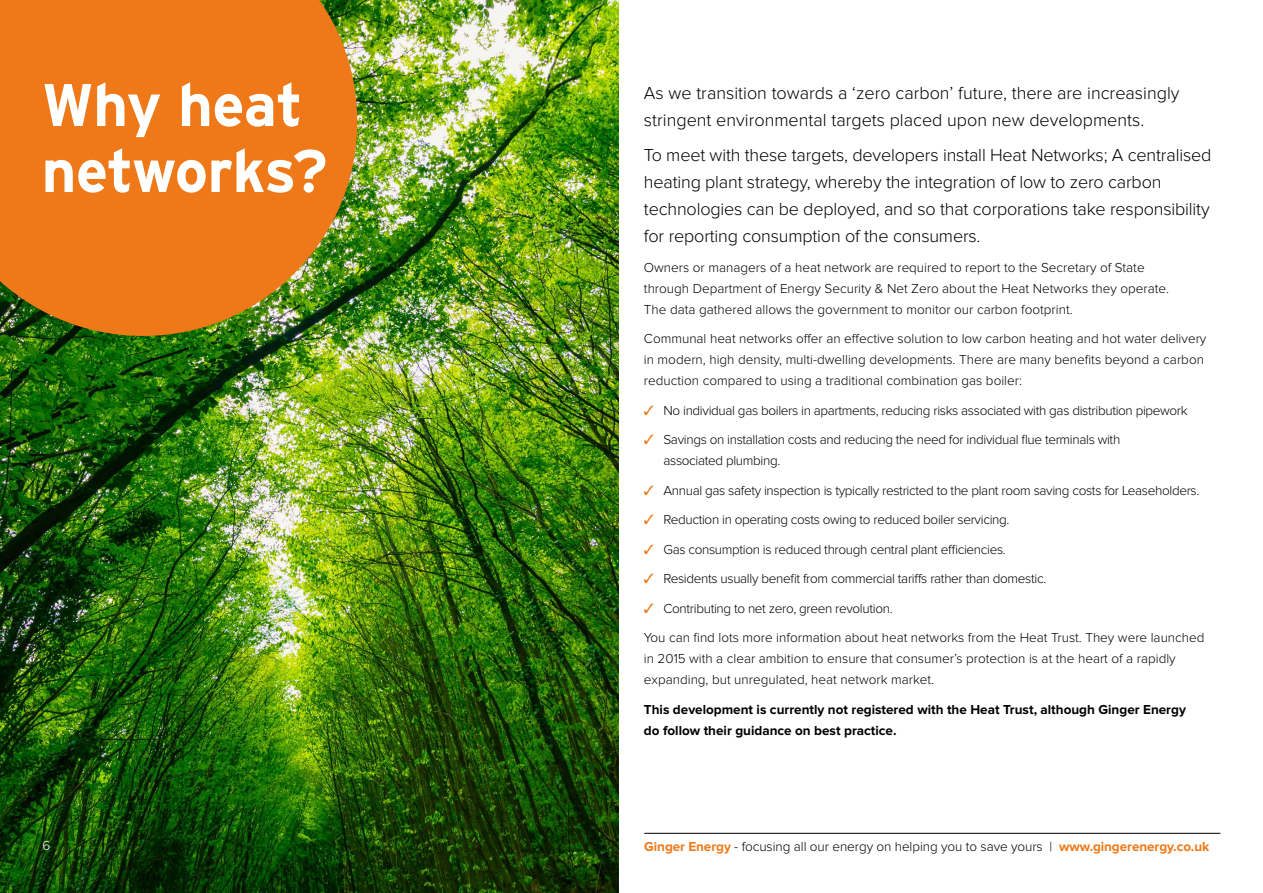
<style>
.page{position:relative;width:1263px;height:893px;background:#fff}
.page>*{position:absolute;margin:0;border:0;box-sizing:border-box;transform-origin:0 0}
.t1{font:700 60px/66px "Interstate";letter-spacing:-.02em;color:#fff}
.t2{font:300 18px/27px "Proxima Nova";letter-spacing:-.01em;color:#000}
.t3{font:300 13.5px/21px "Proxima Nova";color:#000}
.t4{font:300 13.5px/21px "Proxima Nova";letter-spacing:-.025em;color:#000}
.t5{font:700 13.5px/21px "Proxima Nova";color:#000}
.t6{font:300 13.5px "Proxima Nova";color:#fff}
.s1{color:#ef7918}
.s2{font-weight:700;color:#ef7918}
</style>
<div class="page">
<img style="left:0;top:0;width:619px;height:893px">
<svg style="left:0;top:0;width:357px;height:336px;background:#dc791a"></svg>
<hr style="left:644px;top:833px;width:576px;height:1px;background:#000">
<h1 class="t1" style="left:41px;top:72px;width:288px">Why heat networks?</h1>
<p class="t6" style="left:43px;top:840px;width:9px">6</p>
<h2 class="t2" style="left:644px;top:80px;width:537px">As we transition towards a ‘zero carbon’ future, there are increasingly stringent environmental targets placed upon new developments.</h2>
<p class="t2" style="left:644px;top:142px;width:569px">To meet with these targets, developers install Heat Networks; A centralised heating plant strategy, whereby the integration of low to zero carbon technologies can be deployed, and so that corporations take responsibility for reporting consumption of the consumers.</p>
<p class="t3" style="left:644px;top:257px;width:526px">Owners or managers of a heat network are required to report to the Secretary of State through Department of Energy Security &amp; Net Zero about the Heat Networks they operate.<br>The data gathered allows the government to monitor our carbon footprint.</p>
<p class="t3" style="left:644px;top:329px;width:564px">Communal heat networks offer an effective solution to low carbon heating and hot water delivery in modern, high density, multi-dwelling developments. There are many benefits beyond a carbon reduction compared to using a traditional combination gas boiler:</p>
<p class="t4" style="left:644px;top:400px;width:545px"><span class="s1">✓</span> No individual gas boilers in apartments, reducing risks associated with gas distribution pipework</p>
<p class="t4" style="left:663px;top:430px;width:458px;text-indent:-20px"><span class="s1">✓</span> Savings on installation costs and reducing the need for individual flue terminals with associated plumbing.</p>
<p class="t4" style="left:644px;top:480px;width:557px"><span class="s1">✓</span> Annual gas safety inspection is typically restricted to the plant room saving costs for Leaseholders.</p>
<p class="t4" style="left:644px;top:510px;width:367px"><span class="s1">✓</span> Reduction in operating costs owing to reduced boiler servicing.</p>
<p class="t4" style="left:644px;top:539px;width:363px"><span class="s1">✓</span> Gas consumption is reduced through central plant efficiencies.</p>
<p class="t4" style="left:644px;top:569px;width:404px"><span class="s1">✓</span> Residents usually benefit from commercial tariffs rather than domestic.</p>
<p class="t3" style="left:644px;top:594px;width:562px;line-height:29.5px"><span class="s1">✓</span> Contributing to net zero, green revolution.<br>You can find lots more information about heat networks from the Heat Trust. They were launched</p>
<p class="t3" style="left:644px;top:649px;width:533px">in 2015 with a clear ambition to ensure that consumer’s protection is at the heart of a rapidly expanding, but unregulated, heat network market.</p>
<p class="t5" style="left:644px;top:699px;width:543px">This development is currently not registered with the Heat Trust, although Ginger Energy do follow their guidance on best practice.</p>
<p class="t3" style="left:644px;top:836px;width:567px"><span class="s2">Ginger Energy</span> - focusing all our energy on helping you to save yours | <span class="s2">www.gingerenergy.co.uk</span></p>
</div>
